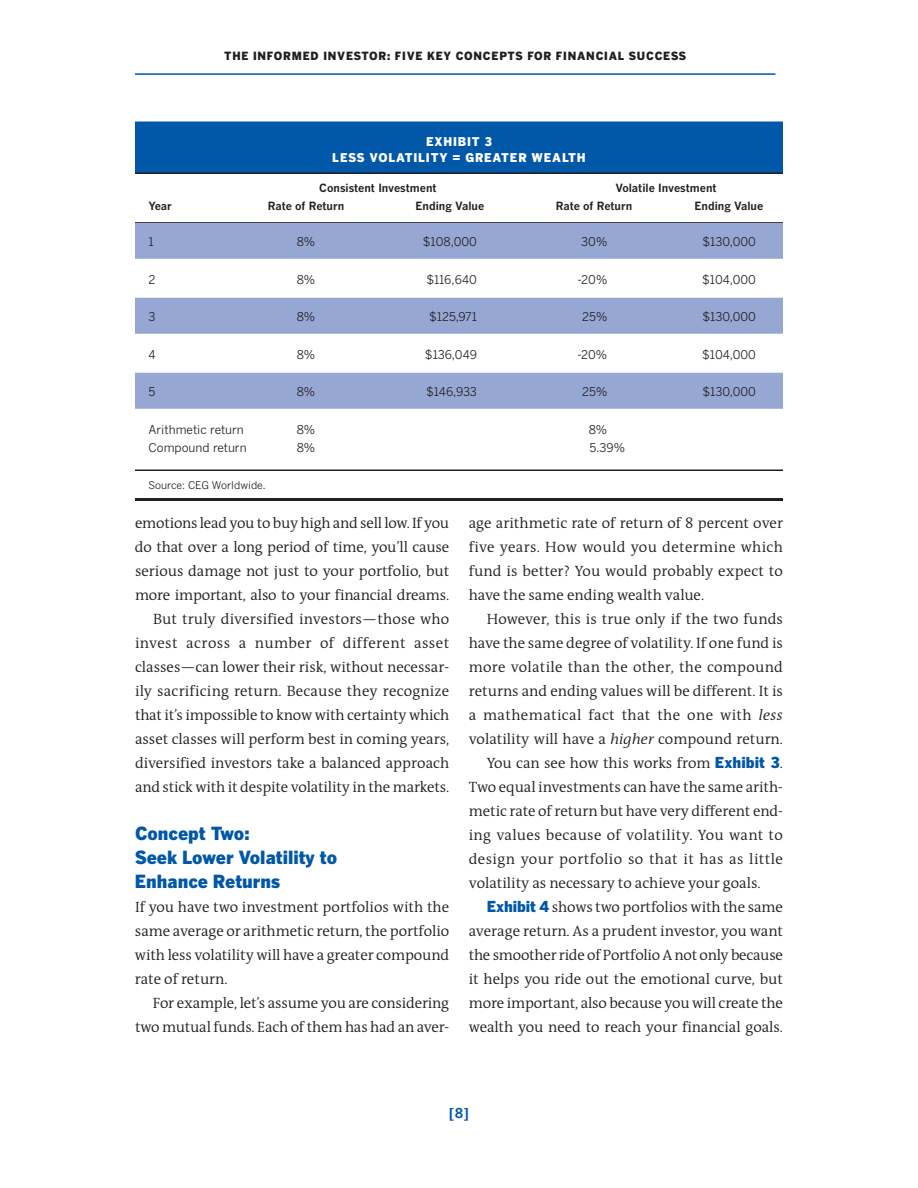
<style>
.page{position:relative;width:918px;height:1188px;background:#fff}
.page>*{position:absolute;margin:0;border:0;box-sizing:border-box;transform-origin:0 0}
.t1{font:900 18px/24px "Benton Gothic";color:#0157a8}
.t2{font:300 15px/24px "The Antiqua B4";color:#231f20;text-align:right}
.t3{font:300 15px "The Antiqua B4";letter-spacing:.025em;color:#231f20}
.t4{font:300 15px "The Antiqua B4";letter-spacing:.02em;color:#231f20}
.t5{font:700 13.5px "Benton Gothic";color:#0157a8}
.t6{font:12px "Benton Gothic";color:#231f20}
.t7{font:900 12px/16.5px "Benton Gothic";letter-spacing:.07em;color:#fff;text-align:center}
.t8{font:700 11.25px "Benton Gothic";color:#231f20}
.t9{font:900 11.25px "Benton Gothic";letter-spacing:.07em;color:#231f20}
.t10{font:10.5px "Benton Gothic";color:#231f20}
.s1{font-family:"The Antiqua B4 i";font-style:italic}
.s2{font-family:"Benton Gothic";font-weight:900;color:#0157a8}
</style>
<div class="page">
<hr style="left:135px;top:73px;width:641px;height:2px;background:#0157a8">
<div style="left:135px;top:122px;width:648px;height:36px;background:#0157a8"></div>
<div style="left:135px;top:156px;width:648px;height:18px;background:#0157a8"></div>
<hr style="left:135px;top:172px;width:648px;height:2px;background:#231f20">
<hr style="left:135px;top:222px;width:648px;height:2px;background:#231f20">
<div style="left:135px;top:223px;width:648px;height:36px;background:#97a7d4"></div>
<div style="left:135px;top:298px;width:648px;height:36px;background:#97a7d4"></div>
<div style="left:135px;top:373px;width:648px;height:36px;background:#97a7d4"></div>
<hr style="left:135px;top:470px;width:648px;height:1px;background:#231f20">
<hr style="left:135px;top:498px;width:648px;height:3px;background:#231f20">
<p class="t9" style="left:224px;top:49px;width:464px">THE INFORMED INVESTOR: FIVE KEY CONCEPTS FOR FINANCIAL SUCCESS</p>
<p class="t7" style="left:332px;top:133px;width:255px">EXHIBIT 3<br>LESS VOLATILITY = GREATER WEALTH</p>
<p class="t8" style="left:319px;top:182px;width:119px">Consistent Investment</p>
<p class="t8" style="left:615px;top:182px;width:103px">Volatile Investment</p>
<p class="t8" style="left:148px;top:200px;width:25px">Year</p>
<p class="t8" style="left:268px;top:200px;width:78px">Rate of Return</p>
<p class="t8" style="left:416px;top:200px;width:70px">Ending Value</p>
<p class="t8" style="left:556px;top:200px;width:78px">Rate of Return</p>
<p class="t8" style="left:695px;top:200px;width:70px">Ending Value</p>
<p class="t6" style="left:148px;top:235px;width:7px">1</p>
<p class="t6" style="left:297px;top:235px;width:20px">8%</p>
<p class="t6" style="left:423px;top:235px;width:56px">$108,000</p>
<p class="t6" style="left:581px;top:235px;width:28px">30%</p>
<p class="t6" style="left:702px;top:235px;width:55px">$130,000</p>
<p class="t6" style="left:149px;top:272px;width:9px">2</p>
<p class="t6" style="left:297px;top:272px;width:20px">8%</p>
<p class="t6" style="left:426px;top:272px;width:52px">$116,640</p>
<p class="t6" style="left:577px;top:272px;width:31px">-20%</p>
<p class="t6" style="left:702px;top:272px;width:55px">$104,000</p>
<p class="t6" style="left:148px;top:310px;width:9px">3</p>
<p class="t6" style="left:297px;top:310px;width:20px">8%</p>
<p class="t6" style="left:429px;top:310px;width:49px">$125,971</p>
<p class="t6" style="left:582px;top:310px;width:27px">25%</p>
<p class="t6" style="left:702px;top:310px;width:55px">$130,000</p>
<p class="t6" style="left:148px;top:347px;width:9px">4</p>
<p class="t6" style="left:297px;top:347px;width:20px">8%</p>
<p class="t6" style="left:425px;top:347px;width:54px">$136,049</p>
<p class="t6" style="left:577px;top:347px;width:31px">-20%</p>
<p class="t6" style="left:702px;top:347px;width:55px">$104,000</p>
<p class="t6" style="left:148px;top:385px;width:8px">5</p>
<p class="t6" style="left:297px;top:385px;width:20px">8%</p>
<p class="t6" style="left:426px;top:385px;width:52px">$146,933</p>
<p class="t6" style="left:582px;top:385px;width:27px">25%</p>
<p class="t6" style="left:702px;top:385px;width:55px">$130,000</p>
<p class="t6" style="left:148px;top:422px;width:97px">Arithmetic return</p>
<p class="t6" style="left:297px;top:422px;width:20px">8%</p>
<p class="t6" style="left:589px;top:422px;width:20px">8%</p>
<p class="t6" style="left:148px;top:440px;width:100px">Compound return</p>
<p class="t6" style="left:297px;top:440px;width:20px">8%</p>
<p class="t6" style="left:589px;top:440px;width:37px">5.39%</p>
<p class="t10" style="left:148px;top:479px;width:119px">Source: CEG Worldwide.</p>
<p class="t2" style="left:135px;top:513px;width:316px">emotions lead you to buy high and sell low. If you do that over a long period of time, you’ll cause serious damage not just to your portfolio, but more important, also to your financial dreams.<br>But truly diversified investors—those who invest across a number of different asset classes—can lower their risk, without necessar&shy;ily sacrificing return. Because they recognize that it’s impossible to know with certainty which asset classes will perform best in coming years, diversified investors take a balanced approach and stick with it despite volatility in the markets.</p>
<p class="t1" style="left:135px;top:822px;width:204px">Concept Two:<br>Seek Lower Volatility to<br>Enhance Returns</p>
<p class="t2" style="left:135px;top:897px;width:316px;text-align:justify">If you have two investment portfolios with the same average or arithmetic return, the portfolio with less volatility will have a greater compound rate of return.</p>
<p class="t2" style="left:135px;top:993px;width:316px">For example, let’s assume you are considering two mutual funds. Each of them has had an aver-</p>
<p class="t2" style="left:469px;top:513px;width:316px;text-align:justify">age arithmetic rate of return of 8 percent over five years. How would you determine which fund is better? You would probably expect to have the same ending wealth value.</p>
<p class="t2" style="left:487px;top:609px;width:298px">However, this is true only if the two funds</p>
<p class="t2" style="left:469px;top:633px;width:316px">have the same degree of volatility. If one fund is</p>
<p class="t4" style="left:469px;top:662px;width:316px">more volatile than the other, the compound</p>
<p class="t2" style="left:469px;top:681px;width:316px">returns and ending values will be different. It is</p>
<p class="t3" style="left:469px;top:710px;width:316px">a mathematical fact that the one with <span class="s1">less</span></p>
<p class="t2" style="left:469px;top:729px;width:316px">volatility will have a <span class="s1">higher</span> compound return.</p>
<p class="t2" style="left:487px;top:753px;width:298px">You can see how this works from <span class="s2">Exhibit 3</span>.</p>
<p class="t2" style="left:469px;top:777px;width:316px">Two equal investments can have the same arith-</p>
<p class="t2" style="left:469px;top:801px;width:316px">metic rate of return but have very different end-</p>
<p class="t3" style="left:469px;top:830px;width:316px">ing values because of volatility. You want to</p>
<p class="t3" style="left:469px;top:854px;width:316px">design your portfolio so that it has as little</p>
<p class="t2" style="left:469px;top:873px;width:293px">volatility as necessary to achieve your goals.</p>
<p class="t2" style="left:487px;top:897px;width:298px"><span class="s2">Exhibit 4</span> shows two portfolios with the same</p>
<p class="t2" style="left:469px;top:921px;width:316px">average return. As a prudent investor, you want</p>
<p class="t2" style="left:469px;top:945px;width:316px">the smoother ride of Portfolio A not only because</p>
<p class="t2" style="left:469px;top:969px;width:316px">it helps you ride out the emotional curve, but</p>
<p class="t2" style="left:469px;top:993px;width:316px">more important, also because you will create the</p>
<p class="t2" style="left:469px;top:1017px;width:316px">wealth you need to reach your financial goals.</p>
<p class="t5" style="left:449px;top:1105px;width:22px">[8]</p>
</div>
